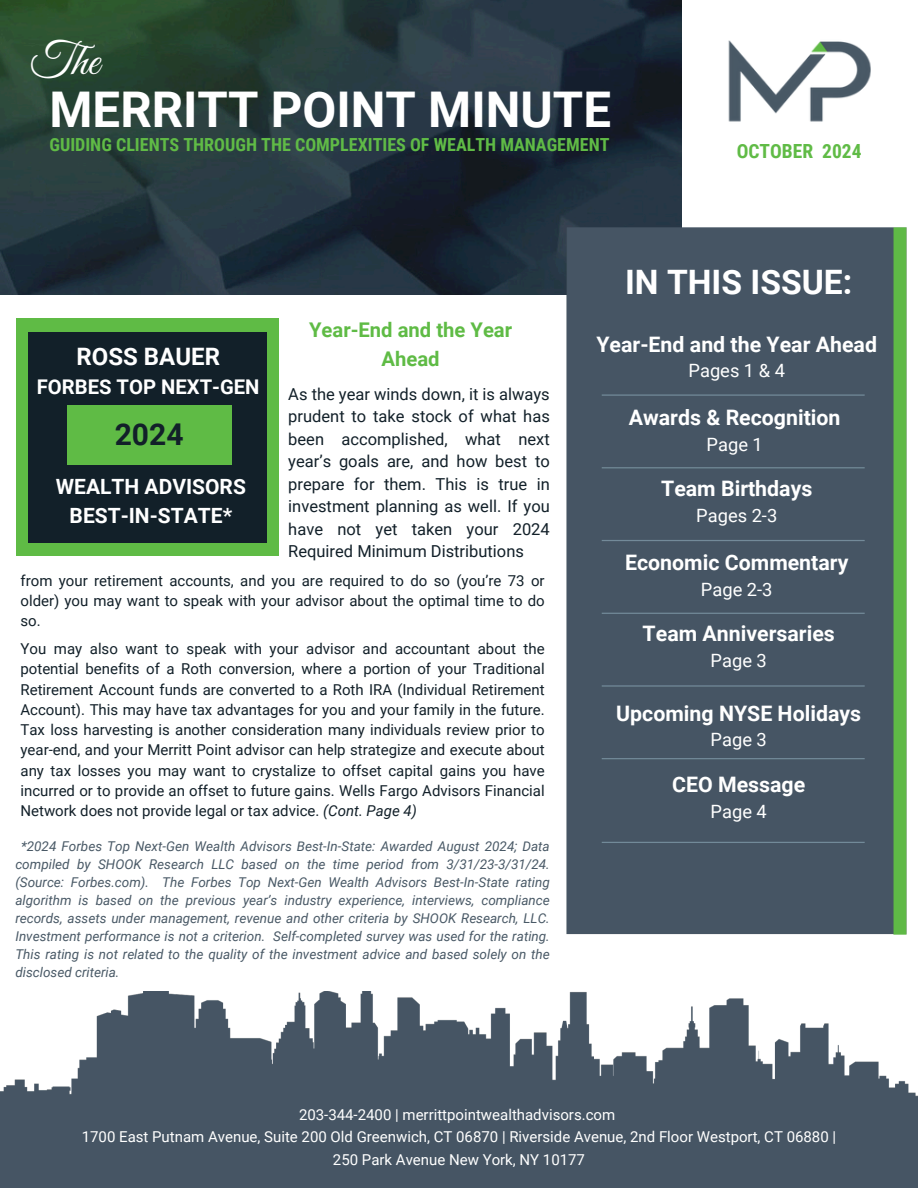
<style>
.page{position:relative;width:918px;height:1188px;background:#fff}
.page>*{position:absolute;margin:0;border:0;box-sizing:border-box;transform-origin:0 0}
.t1{font:700 49.2px "Roboto";color:#fff}
.t2{font:46.5px "Great Vibes";color:#fff}
.t3{font:700 33.75px "Roboto";color:#fff}
.t4{font:700 30px "Roboto";color:#122029}
.t5{font:700 24px "Roboto";color:#fff}
.t6{font:700 21.3px "Roboto";color:#fff}
.t7{font:700 21px/29.2px "Roboto";color:#fff;text-align:center}
.t8{font:700 20.25px/28.2px "Roboto";color:#5fbb45;text-align:center}
.t9{font:700 20.25px "Roboto";color:#fff}
.t10{font:700 19.5px "Roboto Condensed";color:#60bb46}
.t11{font:18.3px "Roboto";color:#fff}
.t12{font:700 18px "Roboto Condensed";color:#60bb46}
.t13{font:16.5px/22.5px "Roboto";color:#122029;text-align:justify}
.t14{font:15px/20.2px "Roboto";color:#122029;text-align:justify}
.t15{font:15px/22.5px "Roboto";color:#fff;text-align:center}
.t16{font:italic 13.5px/18px "Roboto";color:#495966;text-align:justify}
.s1{font-style:italic}
.s2{color:#fff}
</style>
<div class="page">
<img style="left:0;top:0;width:682px;height:295px">
<img style="left:560px;top:220px;width:347px;height:715px">
<img style="left:728px;top:40px;width:142px;height:82px">
<img style="left:0;top:991px;width:918px;height:197px">
<div style="left:16px;top:319px;width:263px;height:237px;background:#5fbb45"></div>
<div style="left:28px;top:332px;width:239px;height:210px;background:#122029"></div>
<div style="left:67px;top:406px;width:165px;height:59px;background:#5fbb45"></div>
<h3 class="t2" style="left:30px;top:35px;width:71px">The</h3>
<h6 class="t1" style="left:50px;top:82px;width:563px">MERRITT POINT MINUTE</h6>
<h6 class="t12" style="left:50px;top:134px;width:561px">GUIDING CLIENTS THROUGH THE COMPLEXITIES OF WEALTH MANAGEMENT</h6>
<h4 class="t10" style="left:737px;top:140px;width:126px">OCTOBER 2024</h4>
<h6 class="t3" style="left:625px;top:263px;width:229px">IN THIS ISSUE:</h6>
<p class="t5" style="left:77px;top:343px;width:145px">ROSS BAUER</p>
<p class="t9" style="left:37px;top:376px;width:224px">FORBES TOP NEXT-GEN</p>
<h2 class="t4" style="left:115px;top:417px;width:70px">2024</h2>
<p class="t7" style="left:56px;top:472px;width:191px">WEALTH ADVISORS<br>BEST-IN-STATE*</p>
<h6 class="t8" style="left:309px;top:316px;width:205px">Year-End and the Year<br>Ahead</h6>
<h6 class="t13" style="left:288px;top:383px;width:263px">As the year winds down, it is always prudent to take stock of what has been accomplished, what next year’s goals are, and how best to prepare for them. This is true in investment planning as well. If you have not yet taken your 2024<br>Required Minimum Distributions</h6>
<p class="t14" style="left:21px;top:570px;width:526px">from your retirement accounts, and you are required to do so (you’re 73 or older) you may want to speak with your advisor about the optimal time to do so.</p>
<h4 class="t14" style="left:21px;top:639px;width:526px">You may also want to speak with your advisor and accountant about the potential benefits of a Roth conversion, where a portion of your Traditional Retirement Account funds are converted to a Roth IRA (Individual Retirement Account). This may have tax advantages for you and your family in the future.<br>Tax loss harvesting is another consideration many individuals review prior to year-end, and your Merritt Point advisor can help strategize and execute about any tax losses you may want to crystalize to offset capital gains you have incurred or to provide an offset to future gains. Wells Fargo Advisors Financial Network does not provide legal or tax advice. <span class="s1">(Cont. Page 4)</span></h4>
<h6 class="t16" style="left:15px;top:837px;width:536px"><span class="s2">*</span>*2024 Forbes Top Next-Gen Wealth Advisors Best-In-State: Awarded August 2024; Data compiled by SHOOK Research LLC based on the time period from 3/31/23-3/31/24. (Source: Forbes.com). The Forbes Top Next-Gen Wealth Advisors Best-In-State rating algorithm is based on the previous year’s industry experience, interviews, compliance records, assets under management, revenue and other criteria by SHOOK Research, LLC.<br>Investment performance is not a criterion. Self-completed survey was used for the rating.<br>This rating is not related to the quality of the investment advice and based solely on the disclosed criteria.</h6>
<h4 class="t6" style="left:596px;top:332px;width:282px">Year-End and the Year Ahead</h4>
<h4 class="t11" style="left:689px;top:360px;width:98px">Pages 1 &amp; 4</h4>
<h3 class="t6" style="left:629px;top:405px;width:213px">Awards &amp; Recognition</h3>
<p class="t11" style="left:707px;top:434px;width:58px">Page 1</p>
<h5 class="t6" style="left:661px;top:476px;width:153px">Team Birthdays</h5>
<h5 class="t11" style="left:696px;top:505px;width:83px">Pages 2-3</h5>
<p class="t6" style="left:625px;top:550px;width:225px">Economic Commentary</p>
<p class="t11" style="left:701px;top:579px;width:73px">Page 2-3</p>
<p class="t6" style="left:643px;top:622px;width:194px">Team Anniversaries</p>
<p class="t11" style="left:711px;top:650px;width:58px">Page 3</p>
<p class="t6" style="left:616px;top:701px;width:246px">Upcoming NYSE Holidays</p>
<p class="t11" style="left:711px;top:730px;width:58px">Page 3</p>
<p class="t6" style="left:672px;top:772px;width:135px">CEO Message</p>
<p class="t11" style="left:711px;top:801px;width:58px">Page 4</p>
<p class="t15" style="left:299px;top:1103px;width:318px">203-344-2400 | merrittpointwealthadvisors.com</p>
<p class="t15" style="left:82px;top:1126px;width:756px">1700 East Putnam Avenue, Suite 200 Old Greenwich, CT 06870 | Riverside Avenue, 2nd Floor Westport, CT 06880 |<br>250 Park Avenue New York, NY 10177</p>
</div>
